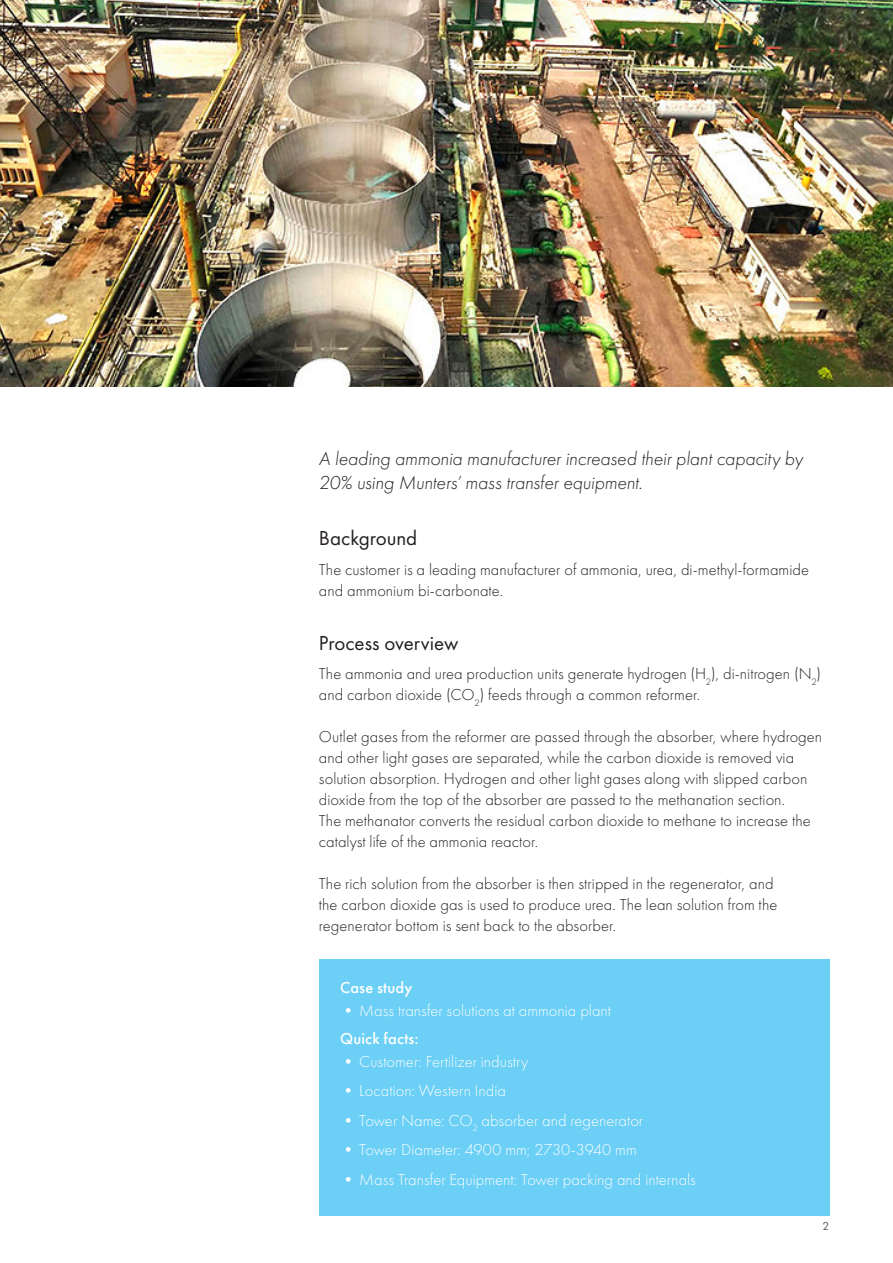
<style>
.page{position:relative;width:893px;height:1263px;background:#fff}
.page>*{position:absolute;margin:0;border:0;box-sizing:border-box;transform-origin:0 0}
.t1{font:21px "Futura PT";color:#231f20}
.t2{font:italic 19.5px/24px "Futura PT Light";letter-spacing:-.005em;color:#231f20}
.t3{font:16.5px/21px "Futura PT Light";letter-spacing:.005em;color:#231f20}
.t4{font:16.5px "Futura PT Light";color:#fff}
.t5{font:16.5px "Futura PT Medium";letter-spacing:.01em;color:#fff}
.t6{font:12px "Futura PT";color:#57585a}
</style>
<div class="page">
<img style="left:0;top:0;width:893px;height:387px">
<div style="left:319px;top:959px;width:510px;height:257px;background:#6bcff6"></div>
<p class="t2" style="left:319px;top:447px;width:485px">A leading ammonia manufacturer increased their plant capacity by<br>20% using Munters’ mass transfer equipment.</p>
<p class="t1" style="left:319px;top:526px;width:100px">Background</p>
<p class="t3" style="left:319px;top:559px;width:492px">The customer is a leading manufacturer of ammonia, urea, di-methyl-formamide and ammonium bi-carbonate.</p>
<p class="t1" style="left:319px;top:630px;width:141px">Process overview</p>
<p class="t3" style="left:319px;top:663px;width:504px">The ammonia and urea production units generate hydrogen (H<sub>2</sub>), di-nitrogen (N<sub>2</sub>) and carbon dioxide (CO<sub>2</sub>) feeds through a common reformer.</p>
<p class="t3" style="left:319px;top:726px;width:505px">Outlet gases from the reformer are passed through the absorber, where hydrogen and other light gases are separated, while the carbon dioxide is removed via solution absorption. Hydrogen and other light gases along with slipped carbon dioxide from the top of the absorber are passed to the methanation section.<br>The methanator converts the residual carbon dioxide to methane to increase the catalyst life of the ammonia reactor.</p>
<p class="t3" style="left:319px;top:873px;width:460px">The rich solution from the absorber is then stripped in the regenerator, and the carbon dioxide gas is used to produce urea. The lean solution from the regenerator bottom is sent back to the absorber.</p>
<p class="t5" style="left:340px;top:977px;width:74px">Case study</p>
<p class="t4" style="left:340px;top:1001px;width:272px">• Mass transfer solutions at ammonia plant</p>
<p class="t5" style="left:340px;top:1028px;width:80px">Quick facts:</p>
<p class="t4" style="left:340px;top:1052px;width:189px">• Customer: Fertilizer industry</p>
<p class="t4" style="left:340px;top:1081px;width:167px">• Location: Western India</p>
<p class="t4" style="left:340px;top:1111px;width:305px">• Tower Name: CO<sub>2</sub> absorber and regenerator</p>
<p class="t4" style="left:340px;top:1140px;width:298px">• Tower Diameter: 4900 mm; 2730-3940 mm</p>
<p class="t4" style="left:340px;top:1170px;width:357px">• Mass Transfer Equipment: Tower packing and internals</p>
<p class="t6" style="left:822px;top:1219px;width:8px">2</p>
</div>
